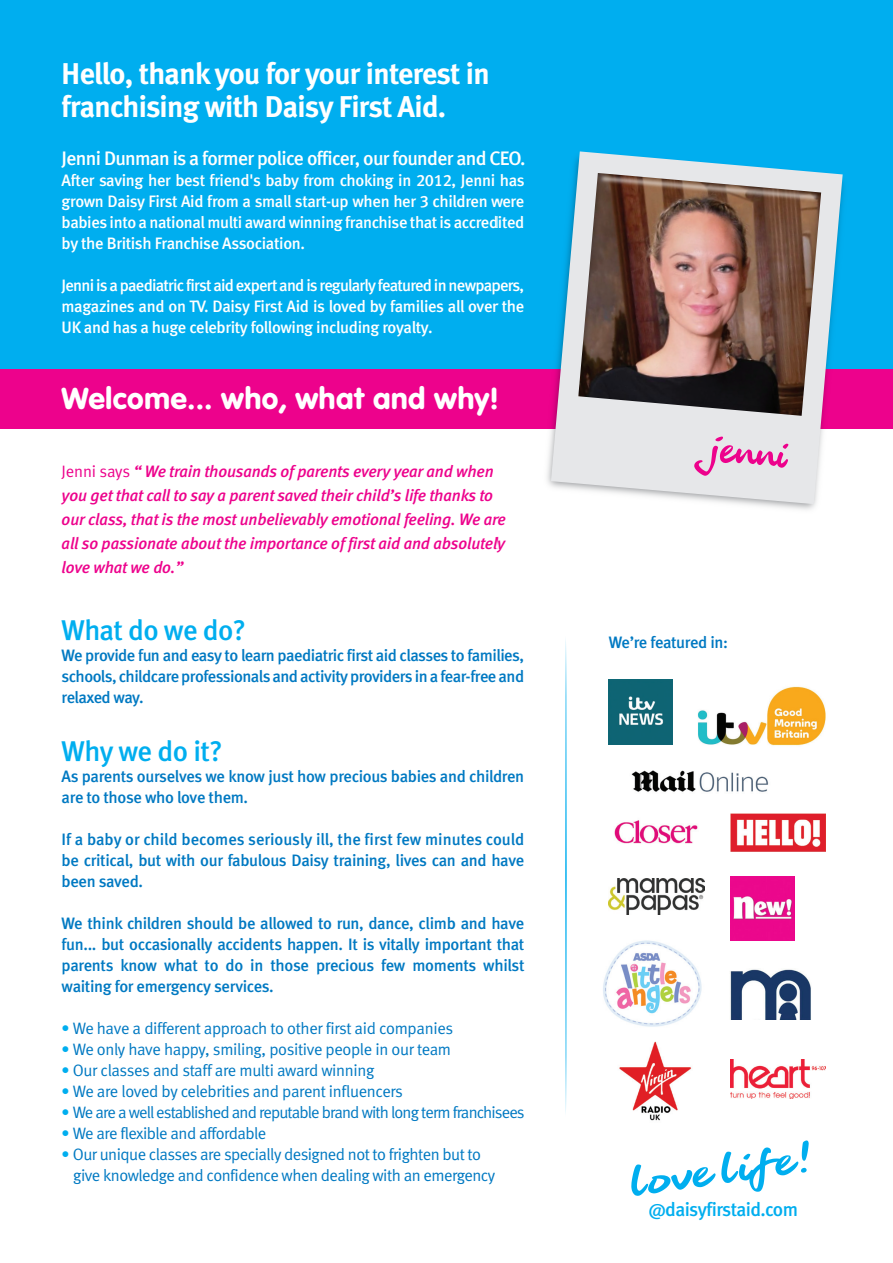
<style>
.page{position:relative;width:893px;height:1263px;background:#fff}
.page>*{position:absolute;margin:0;border:0;box-sizing:border-box;transform-origin:0 0}
.t1{font:31.5px "VAG Rundschrift D";letter-spacing:.005em;color:#fff}
.t2{font:700 30px/33.5px "Meta Bank";letter-spacing:-.02em;color:#fff}
.t3{font:500 28.5px "Meta Bank";letter-spacing:-.02em;color:#00aeef}
.t4{font:500 19.5px "Meta Bank";letter-spacing:-.035em;color:#fff}
.t5{font:500 19.2px "Meta Bank";letter-spacing:-.03em;color:#00aeef}
.t6{font:500 16.5px/21px "Meta Bank";letter-spacing:-.025em;color:#0079c2;text-align:justify}
.t7{font:500 16.5px/21px "Meta Bank";letter-spacing:-.02em;color:#fff;text-align:justify}
.t8{font:16.5px/21px "Meta Bank Normal";letter-spacing:-.03em;color:#0079c2}
.t9{font:italic 500 16.5px/24px "Meta Bank";letter-spacing:-.01em;color:#ed028c}
.t10{font:16.5px "Meta Bank Normal";letter-spacing:-.05em;color:#0079c2}
.s1{font-family:"Meta Bank Normal";font-weight:400;font-style:normal}
.s2{font-family:"Meta Bank";font-weight:500;color:#00aeef}
</style>
<div class="page">
<div style="left:0;top:0;width:893px;height:422px;background:#00aeef"></div>
<div style="left:0;top:369px;width:893px;height:60px;background:#ed028c"></div>
<svg style="left:551px;top:252px;width:287px;height:252px;background:#a19395"></svg>
<img style="left:567px;top:151px;width:277px;height:101px">
<svg style="left:694px;top:437px;width:94px;height:39px;background:#e7b4d4"></svg>
<img style="left:697px;top:686px;width:129px;height:60px">
<img style="left:629px;top:742px;width:141px;height:50px">
<img style="left:731px;top:876px;width:64px;height:64px">
<img style="left:730px;top:813px;width:95px;height:38px">
<img style="left:614px;top:820px;width:84px;height:24px">
<img style="left:608px;top:878px;width:97px;height:36px">
<img style="left:619px;top:1041px;width:73px;height:80px">
<img style="left:731px;top:1060px;width:94px;height:39px">
<img style="left:730px;top:969px;width:81px;height:50px">
<img style="left:603px;top:940px;width:99px;height:87px">
<img style="left:608px;top:680px;width:65px;height:64px">
<svg style="left:565px;top:640px;width:2px;height:473px"></svg>
<svg style="left:631px;top:1164px;width:84px;height:32px"></svg>
<svg style="left:721px;top:1140px;width:88px;height:52px"></svg>
<h2 class="t2" style="left:62px;top:56px;width:429px">Hello, thank you for your interest in franchising with Daisy First Aid.</h2>
<p class="t4" style="left:62px;top:147px;width:466px">Jenni Dunman is a former police officer, our founder and CEO.</p>
<p class="t7" style="left:62px;top:170px;width:464px">After saving her best friend's baby from choking in 2012, Jenni has grown Daisy First Aid from a small start-up when her 3 children were babies into a national multi award winning franchise that is accredited by the British Franchise Association.</p>
<p class="t7" style="left:62px;top:275px;width:464px">Jenni is a paediatric first aid expert and is regularly featured in newpapers, magazines and on TV. Daisy First Aid is loved by families all over the UK and has a huge celebrity following including royalty.</p>
<h1 class="t1" style="left:62px;top:380px;width:438px">Welcome... who, what and why!</h1>
<p class="t9" style="left:62px;top:459px;width:446px"><span class="s1">Jenni says</span> “ We train thousands of parents every year and when you get that call to say a parent saved their child’s life thanks to our class, that is the most unbelievably emotional feeling. We are all so passionate about the importance of first aid and absolutely love what we do.”</p>
<h3 class="t3" style="left:62px;top:614px;width:186px">What do we do?</h3>
<p class="t6" style="left:62px;top:645px;width:464px">We provide fun and easy to learn paediatric first aid classes to families, schools, childcare professionals and activity providers in a fear-free and relaxed way.</p>
<h3 class="t3" style="left:62px;top:734px;width:162px">Why we do it?</h3>
<p class="t6" style="left:62px;top:765px;width:464px">As parents ourselves we know just how precious babies and children are to those who love them.</p>
<p class="t6" style="left:62px;top:828px;width:464px">If a baby or child becomes seriously ill, the first few minutes could be critical, but with our fabulous Daisy training, lives can and have been saved.</p>
<p class="t6" style="left:62px;top:912px;width:464px">We think children should be allowed to run, dance, climb and have fun... but occasionally accidents happen. It is vitally important that parents know what to do in those precious few moments whilst waiting for emergency services.</p>
<p class="t8" style="left:62px;top:1017px;width:393px"><span class="s2">•</span> We have a different approach to other first aid companies</p>
<p class="t8" style="left:62px;top:1038px;width:391px"><span class="s2">•</span> We only have happy, smiling, positive people in our team</p>
<p class="t8" style="left:62px;top:1059px;width:314px"><span class="s2">•</span> Our classes and staff are multi award winning</p>
<p class="t8" style="left:62px;top:1080px;width:343px"><span class="s2">•</span> We are loved by celebrities and parent influencers</p>
<p class="t10" style="left:62px;top:1102px;width:465px"><span class="s2">•</span> We are a well established and reputable brand with long term franchisees</p>
<p class="t8" style="left:62px;top:1122px;width:206px"><span class="s2">•</span> We are flexible and affordable</p>
<p class="t8" style="left:73px;top:1143px;width:424px;text-indent:-12px"><span class="s2">•</span> Our unique classes are specially designed not to frighten but to give knowledge and confidence when dealing with an emergency</p>
<p class="t6" style="left:609px;top:631px;width:121px">We’re featured in:</p>
<p class="t5" style="left:648px;top:1198px;width:151px">@daisyfirstaid.com</p>
</div>
